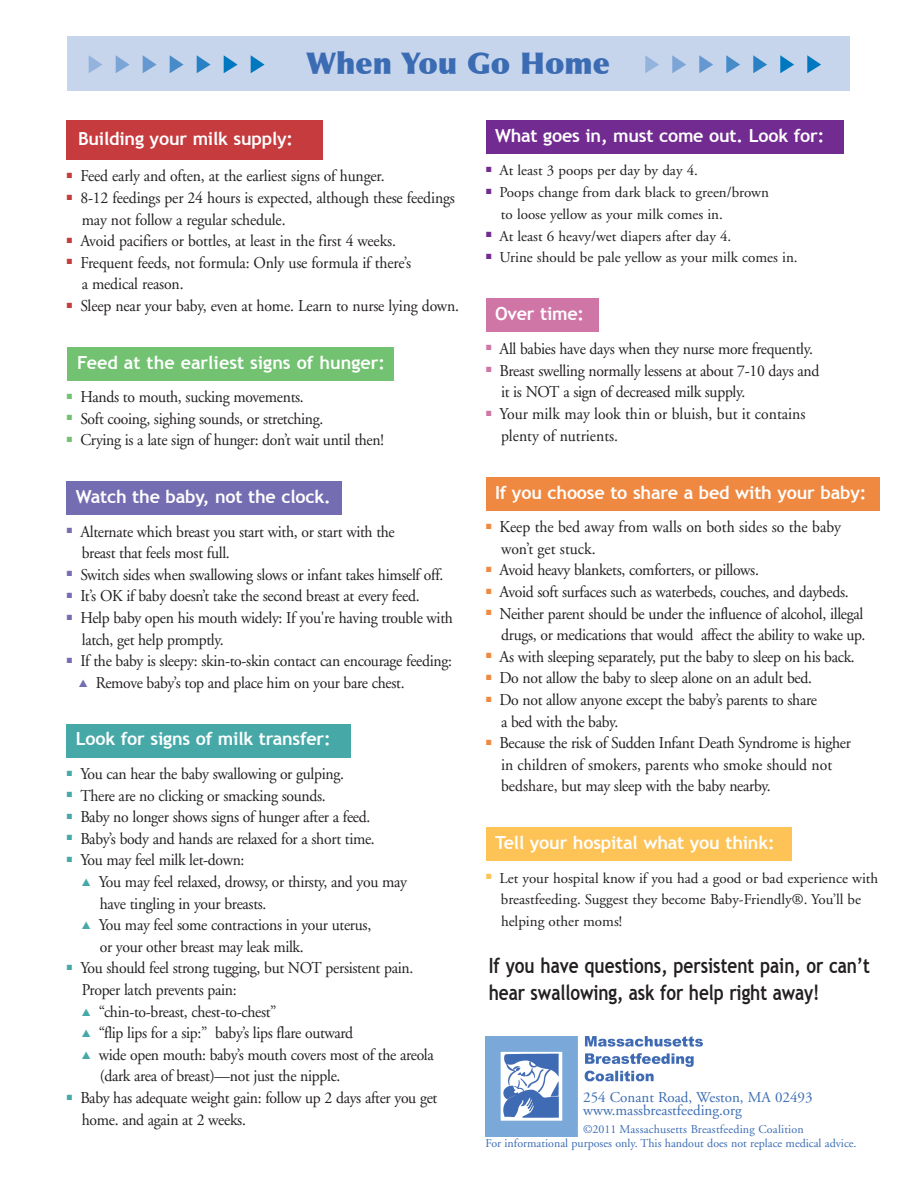
<style>
.page{position:relative;width:918px;height:1188px;background:#fff}
.page>*{position:absolute;margin:0;border:0;box-sizing:border-box;transform-origin:0 0}
.t1{font:900 30px "Optima";color:#3b6cb3}
.t2{font:700 21px/27px "Trebuchet MS";letter-spacing:-.005em;color:#231f20;scale:.82 1}
.t3{font:700 18px "Trebuchet MS";letter-spacing:-.01em;color:#fff}
.t4{font:16.5px/21.6px "Adobe Garamond";letter-spacing:-.02em;color:#231f20;scale:.95 1}
.t5{font:16.5px/21.8px "Adobe Garamond";color:#231f20;scale:.95 1}
.t6{font:15px/21.6px "Adobe Garamond";color:#231f20}
.t7{font:15px/13.5px "Adobe Garamond";color:#3b6cb3}
.t8{font:12px/14.1px "Adobe Garamond";color:#3b6cb3}
.s1{color:#756db2}
.s2{color:#46a9a8}
</style>
<div class="page">
<div style="left:68px;top:36px;width:782px;height:55px;background:#c6d5ec"></div>
<div style="left:486px;top:120px;width:357px;height:34px;background:#722b91"></div>
<div style="left:486px;top:477px;width:393px;height:34px;background:#ef8941"></div>
<div style="left:486px;top:298px;width:112px;height:34px;background:#cf76a7"></div>
<div style="left:486px;top:828px;width:305px;height:33px;background:#fec357"></div>
<div style="left:67px;top:724px;width:284px;height:33px;background:#46a9a8"></div>
<div style="left:67px;top:481px;width:275px;height:34px;background:#756db2"></div>
<div style="left:67px;top:347px;width:327px;height:34px;background:#72c271"></div>
<div style="left:67px;top:120px;width:256px;height:40px;background:#c63b3e"></div>
<svg style="left:116px;top:55px;width:14px;height:18px"></svg>
<svg style="left:143px;top:55px;width:14px;height:18px"></svg>
<svg style="left:170px;top:55px;width:14px;height:18px"></svg>
<svg style="left:197px;top:55px;width:14px;height:18px"></svg>
<svg style="left:224px;top:55px;width:14px;height:18px"></svg>
<svg style="left:251px;top:55px;width:14px;height:18px"></svg>
<svg style="left:672px;top:55px;width:14px;height:18px"></svg>
<svg style="left:89px;top:55px;width:13px;height:18px"></svg>
<svg style="left:645px;top:55px;width:14px;height:18px"></svg>
<svg style="left:699px;top:55px;width:14px;height:18px"></svg>
<svg style="left:726px;top:55px;width:14px;height:18px"></svg>
<svg style="left:753px;top:55px;width:14px;height:18px"></svg>
<svg style="left:780px;top:55px;width:14px;height:18px"></svg>
<svg style="left:807px;top:55px;width:14px;height:18px"></svg>
<img style="left:485px;top:1036px;width:218px;height:101px">
<h1 class="t1" style="left:306px;top:45px;width:306px">When You Go Home</h1>
<p class="t3" style="left:78px;top:128px;width:217px">Building your milk supply:</p>
<p class="t3" style="left:495px;top:125px;width:331px">What goes in, must come out. Look for:</p>
<p class="t4" style="left:67px;top:167px;width:336px"><sup>■</sup> Feed early and often, at the earliest signs of hunger.</p>
<p class="t4" style="left:82px;top:188px;width:394px;text-indent:-15px"><sup>■</sup> 8-12 feedings per 24 hours is expected, although these feedings may not follow a regular schedule.</p>
<p class="t4" style="left:67px;top:232px;width:348px"><sup>■</sup> Avoid pacifiers or bottles, at least in the first 4 weeks.</p>
<p class="t4" style="left:82px;top:253px;width:348px;text-indent:-15px"><sup>■</sup> Frequent feeds, not formula: Only use formula if there’s a medical reason.</p>
<p class="t4" style="left:67px;top:296px;width:414px"><sup>■</sup> Sleep near your baby, even at home. Learn to nurse lying down.</p>
<p class="t3" style="left:77px;top:352px;width:309px">Feed at the earliest signs of hunger:</p>
<p class="t4" style="left:67px;top:388px;width:251px"><sup>■</sup> Hands to mouth, sucking movements.</p>
<p class="t4" style="left:67px;top:409px;width:272px"><sup>■</sup> Soft cooing, sighing sounds, or stretching.</p>
<p class="t4" style="left:67px;top:431px;width:335px"><sup>■</sup> Crying is a late sign of hunger: don’t wait until then!</p>
<p class="t3" style="left:76px;top:486px;width:256px">Watch the baby, not the clock.</p>
<p class="t4" style="left:82px;top:522px;width:331px;text-indent:-15px"><sup>■</sup> Alternate which breast you start with, or start with the breast that feels most full.</p>
<p class="t4" style="left:67px;top:565px;width:398px"><sup>■</sup> Switch sides when swallowing slows or infant takes himself off.</p>
<p class="t4" style="left:67px;top:587px;width:373px"><sup>■</sup> It’s OK if baby doesn’t take the second breast at every feed.</p>
<p class="t4" style="left:82px;top:608px;width:392px;text-indent:-15px"><sup>■</sup> Help baby open his mouth widely: If you're having trouble with latch, get help promptly.</p>
<p class="t4" style="left:67px;top:652px;width:407px"><sup>■</sup> If the baby is sleepy: skin-to-skin contact can encourage feeding:</p>
<p class="t4" style="left:79px;top:673px;width:344px"><span class="s1">▲</span> Remove baby’s top and place him on your bare chest.</p>
<p class="t3" style="left:76px;top:728px;width:256px">Look for signs of milk transfer:</p>
<p class="t4" style="left:67px;top:764px;width:293px"><sup>■</sup> You can hear the baby swallowing or gulping.</p>
<p class="t4" style="left:67px;top:786px;width:274px"><sup>■</sup> There are no clicking or smacking sounds.</p>
<p class="t4" style="left:67px;top:808px;width:321px"><sup>■</sup> Baby no longer shows signs of hunger after a feed.</p>
<p class="t4" style="left:67px;top:829px;width:326px"><sup>■</sup> Baby’s body and hands are relaxed for a short time.</p>
<p class="t4" style="left:67px;top:851px;width:189px"><sup>■</sup> You may feel milk let-down:</p>
<p class="t4" style="left:100px;top:872px;width:325px;text-indent:-18px"><span class="s2">▲</span> You may feel relaxed, drowsy, or thirsty, and you may have tingling in your breasts.</p>
<p class="t4" style="left:100px;top:916px;width:287px;text-indent:-18px"><span class="s2">▲</span> You may feel some contractions in your uterus, or your other breast may leak milk.</p>
<p class="t4" style="left:82px;top:959px;width:350px;text-indent:-15px"><sup>■</sup> You should feel strong tugging, but NOT persistent pain.<br>Proper latch prevents pain:</p>
<p class="t4" style="left:82px;top:1002px;width:206px"><span class="s2">▲</span> “chin-to-breast, chest-to-chest”</p>
<p class="t4" style="left:82px;top:1024px;width:287px"><span class="s2">▲</span> “flip lips for a sip:” baby’s lips flare outward</p>
<p class="t4" style="left:100px;top:1045px;width:353px;text-indent:-18px"><span class="s2">▲</span> wide open mouth: baby’s mouth covers most of the areola (dark area of breast)—not just the nipple.</p>
<p class="t4" style="left:82px;top:1088px;width:376px;text-indent:-15px"><sup>■</sup> Baby has adequate weight gain: follow up 2 days after you get home. and again at 2 weeks.</p>
<p class="t6" style="left:486px;top:161px;width:213px"><sup>■</sup> At least 3 poops per day by day 4.</p>
<p class="t6" style="left:501px;top:183px;width:270px;text-indent:-15px"><sup>■</sup> Poops change from dark black to green/brown to loose yellow as your milk comes in.</p>
<p class="t6" style="left:486px;top:226px;width:247px"><sup>■</sup> At least 6 heavy/wet diapers after day 4.</p>
<p class="t6" style="left:486px;top:248px;width:313px"><sup>■</sup> Urine should be pale yellow as your milk comes in.</p>
<p class="t3" style="left:495px;top:303px;width:91px">Over time:</p>
<p class="t4" style="left:486px;top:339px;width:346px"><sup>■</sup> All babies have days when they nurse more frequently.</p>
<p class="t4" style="left:501px;top:361px;width:337px;text-indent:-15px"><sup>■</sup> Breast swelling normally lessens at about 7-10 days and it is NOT a sign of decreased milk supply.</p>
<p class="t5" style="left:501px;top:404px;width:322px;text-indent:-15px"><sup>■</sup> Your milk may look thin or bluish, but it contains plenty of nutrients.</p>
<p class="t3" style="left:495px;top:482px;width:373px">If you choose to share a bed with your baby:</p>
<p class="t5" style="left:501px;top:518px;width:359px;text-indent:-15px"><sup>■</sup> Keep the bed away from walls on both sides so the baby won’t get stuck.</p>
<p class="t4" style="left:486px;top:561px;width:289px"><sup>■</sup> Avoid heavy blankets, comforters, or pillows.</p>
<p class="t4" style="left:486px;top:582px;width:383px"><sup>■</sup> Avoid soft surfaces such as waterbeds, couches, and daybeds.</p>
<p class="t4" style="left:486px;top:604px;width:401px;text-align:right"><sup>■</sup> Neither parent should be under the influence of alcohol, illegal drugs, or medications that would affect the ability to wake up.</p>
<p class="t4" style="left:486px;top:647px;width:390px"><sup>■</sup> As with sleeping separately, put the baby to sleep on his back.</p>
<p class="t4" style="left:486px;top:669px;width:345px"><sup>■</sup> Do not allow the baby to sleep alone on an adult bed.</p>
<p class="t4" style="left:501px;top:690px;width:334px;text-indent:-15px"><sup>■</sup> Do not allow anyone except the baby’s parents to share a bed with the baby.</p>
<p class="t4" style="left:501px;top:734px;width:370px;text-indent:-15px"><sup>■</sup> Because the risk of Sudden Infant Death Syndrome is higher in children of smokers, parents who smoke should not bedshare, but may sleep with the baby nearby.</p>
<p class="t3" style="left:495px;top:832px;width:281px">Tell your hospital what you think:</p>
<p class="t6" style="left:501px;top:868px;width:379px;text-indent:-15px"><sup>■</sup> Let your hospital know if you had a good or bad experience with breastfeeding. Suggest they become Baby-Friendly®. You’ll be helping other moms!</p>
<p class="t2" style="left:489px;top:952px;width:466px">If you have questions, persistent pain, or can’t hear swallowing, ask for help right away!</p>
<p class="t7" style="left:583px;top:1091px;width:231px">254 Conant Road, Weston, MA 02493 www.massbreastfeeding.org</p>
<p class="t8" style="left:485px;top:1123px;width:373px;text-indent:98px">©2011 Massachusetts Breastfeeding Coalition<br>For informational purposes only. This handout does not replace medical advice.</p>
</div>
